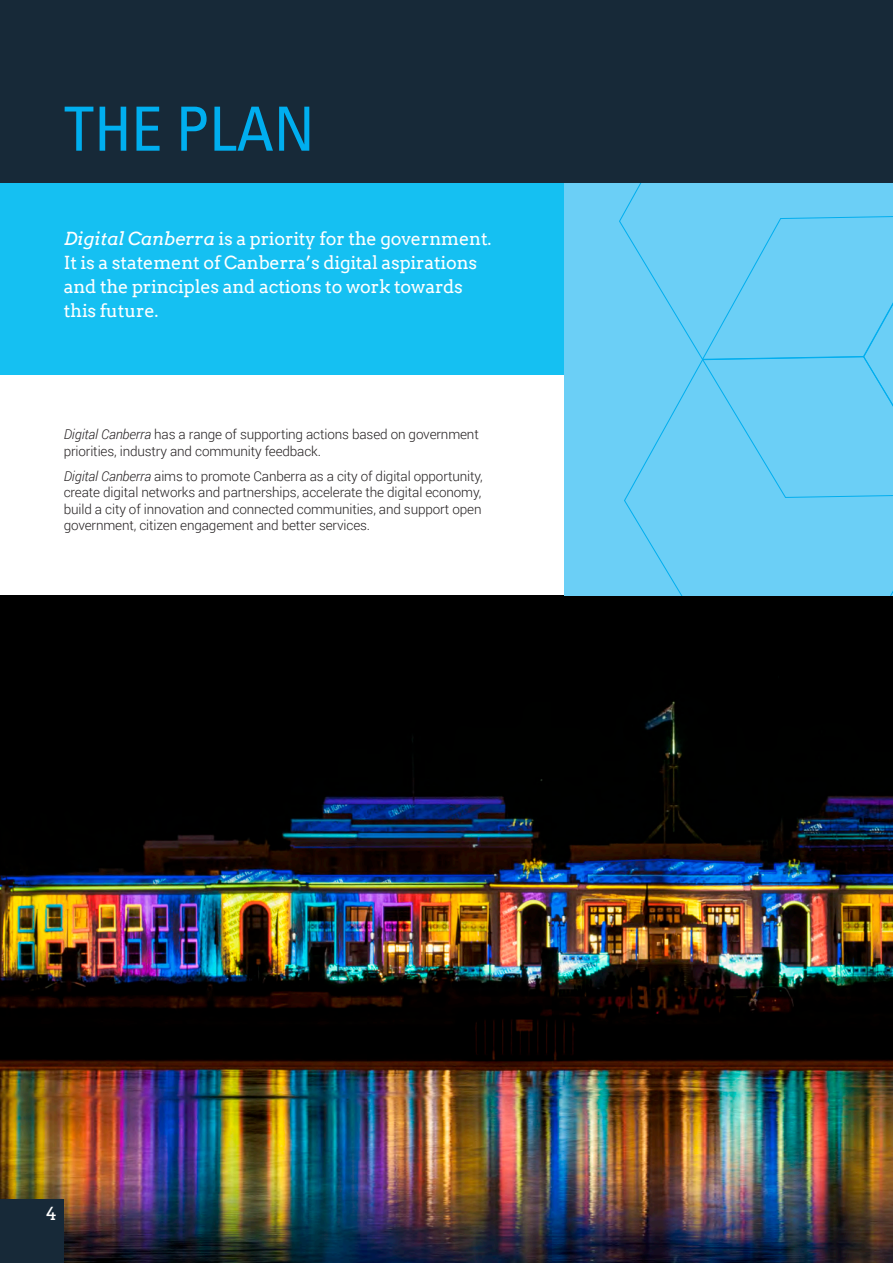
<style>
.page{position:relative;width:893px;height:1263px;background:#fff}
.page>*{position:absolute;margin:0;border:0;box-sizing:border-box;transform-origin:0 0}
.t1{font:condensed 61.05px "Univers";color:#00aeef}
.t2{font:18px/24px "Arvo";letter-spacing:-.01em;color:#fff}
.t3{font:300 13.5px/16.5px "Roboto";letter-spacing:-.01em;color:#231f20}
.s1{font-style:italic}
</style>
<div class="page">
<div style="left:0;top:0;width:893px;height:183px;background:#172938"></div>
<img style="left:0;top:595px;width:893px;height:668px">
<div style="left:0;top:183px;width:564px;height:191px;background:#15c0f2"></div>
<div style="left:564px;top:183px;width:329px;height:412px;background:#6bcff6"></div>
<svg style="left:624px;top:360px;width:269px;height:235px"></svg>
<svg style="left:863px;top:360px;width:30px;height:135px"></svg>
<svg style="left:619px;top:183px;width:274px;height:177px"></svg>
<div style="left:0;top:1199px;width:64px;height:64px;background:#172938"></div>
<h1 class="t1" style="left:64px;top:90px;width:252px">THE PLAN</h1>
<h2 class="t2" style="left:64px;top:226px;width:429px"><span class="s1">Digital Canberra</span> is a priority for the government.<br>It is a statement of Canberra’s digital aspirations and the principles and actions to work towards this future.</h2>
<p class="t3" style="left:64px;top:426px;width:417px"><span class="s1">Digital Canberra</span> has a range of supporting actions based on government priorities, industry and community feedback.</p>
<p class="t3" style="left:64px;top:467px;width:420px;text-align:justify"><span class="s1">Digital Canberra</span> aims to promote Canberra as a city of digital opportunity, create digital networks and partnerships, accelerate the digital economy, build a city of innovation and connected communities, and support open government, citizen engagement and better services.</p>
<h2 class="t2" style="left:46px;top:1201px;width:12px">4</h2>
</div>
